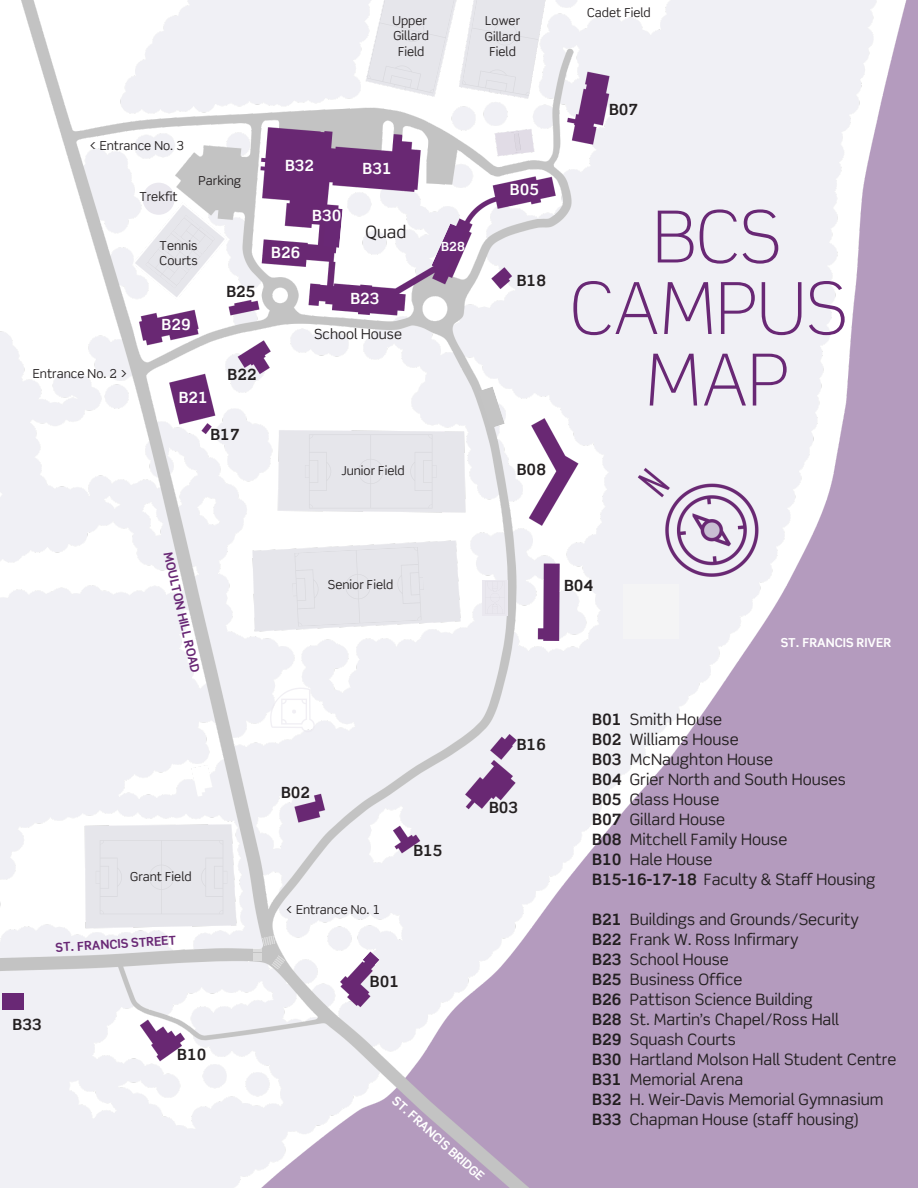
<style>
.page{position:relative;width:918px;height:1188px;background:#fff}
.page>*{position:absolute;margin:0;border:0;box-sizing:border-box;transform-origin:0 0}
.t1{font:300 71.85px/71.6px "Scene Pro";color:#692875;text-align:center}
.t2{font:16.95px "Scene Pro";color:#231f20}
.t3{font:15.75px/20px "Scene Pro";color:#231f20}
.t4{font:700 15.75px/20px "Scene Pro";color:#231f20;text-align:justify}
.t5{font:700 15.45px "Scene Pro";color:#231f20}
.t6{font:700 15.45px "Scene Pro";color:#fff}
.t7{font:13.95px "Scene Pro";color:#231f20}
.t8{font:700 12.6px "Scene Pro";color:#fff}
.t9{font:12.3px/15.5px "Scene Pro";color:#231f20;text-align:center}
.t10{font:700 12.3px "Scene Pro";color:#692875}
.t11{font:700 12.3px "Scene Pro";color:#fff}
.s1{font-weight:700}
</style>
<div class="page">
<img style="left:0;top:0;width:918px;height:1188px">
<svg style="left:363px;top:951px;width:17px;height:17px"></svg>
<div style="left:2px;top:994px;width:22px;height:16px;background:#692875"></div>
<div style="left:143px;top:183px;width:32px;height:32px;background:#eae8ef;border-radius:50%"></div>
<div style="left:624px;top:585px;width:55px;height:54px;background:#f4f4f5"></div>
<svg style="left:145px;top:215px;width:71px;height:74px"></svg>
<div style="left:305px;top:434px;width:132px;height:75px;background:#e6e6eb"></div>
<div style="left:290px;top:546px;width:136px;height:81px;background:#e6e6eb"></div>
<div style="left:96px;top:840px;width:131px;height:74px;background:#e6e6eb"></div>
<svg style="left:366px;top:0;width:183px;height:100px"></svg>
<div style="left:482px;top:580px;width:26px;height:35px;background:#eae8ef"></div>
<svg style="left:253px;top:935px;width:33px;height:35px"></svg>
<svg style="left:260px;top:677px;width:73px;height:73px"></svg>
<svg style="left:478px;top:386px;width:27px;height:42px"></svg>
<svg style="left:323px;top:207px;width:20px;height:41px"></svg>
<svg style="left:432px;top:224px;width:33px;height:48px"></svg>
<svg style="left:510px;top:131px;width:12px;height:22px"></svg>
<p class="t9" style="left:392px;top:14px;width:36px">Upper</p>
<p class="t9" style="left:393px;top:29px;width:37px">Gillard<br>Field</p>
<p class="t9" style="left:485px;top:14px;width:37px">Lower<br>Gillard<br>Field</p>
<h2 class="t9" style="left:89px;top:139px;width:96px">&lt; Entrance No. 3</h2>
<p class="t9" style="left:139px;top:190px;width:40px">Trekfit</p>
<h2 class="t9" style="left:199px;top:174px;width:44px">Parking</h2>
<h2 class="t9" style="left:33px;top:367px;width:96px">Entrance No. 2 &gt;</h2>
<p class="t9" style="left:160px;top:239px;width:40px;line-height:15px;text-align:left">Tennis<br>Courts</p>
<h1 class="t6" style="left:162px;top:318px;width:31px">B29</h1>
<h2 class="t6" style="left:179px;top:391px;width:31px">B21</h2>
<p class="t5" style="left:226px;top:285px;width:31px">B25</p>
<h2 class="t5" style="left:228px;top:368px;width:31px">B22</h2>
<h2 class="t5" style="left:211px;top:428px;width:31px">B17</h2>
<h2 class="t6" style="left:285px;top:159px;width:31px">B32</h2>
<p class="t6" style="left:363px;top:162px;width:31px">B31</p>
<p class="t6" style="left:271px;top:245px;width:31px">B26</p>
<h2 class="t6" style="left:312px;top:209px;width:31px">B30</h2>
<h2 class="t2" style="left:366px;top:225px;width:42px">Quad</h2>
<h6 class="t6" style="left:350px;top:292px;width:31px">B23</h6>
<h2 class="t7" style="left:314px;top:328px;width:89px">School House</h2>
<h2 class="t9" style="left:341px;top:464px;width:65px">Junior Field</h2>
<h2 class="t8" style="left:441px;top:241px;width:25px">B28</h2>
<p class="t6" style="left:510px;top:183px;width:31px">B05</p>
<p class="t5" style="left:517px;top:273px;width:31px">B18</p>
<h2 class="t5" style="left:517px;top:463px;width:31px">B08</h2>
<h4 class="t9" style="left:587px;top:6px;width:65px">Cadet Field</h4>
<h6 class="t5" style="left:609px;top:103px;width:31px">B07</h6>
<h2 class="t1" style="left:570px;top:207px;width:279px">BCS<br>CAMPUS<br>MAP</h2>
<p class="t10" style="left:173px;top:551px;width:125px;rotate:77deg">MOULTON HILL ROAD</p>
<p class="t9" style="left:130px;top:870px;width:63px">Grant Field</p>
<h2 class="t10" style="left:55px;top:943px;width:122px;rotate:-4deg">ST. FRANCIS STREET</h2>
<p class="t5" style="left:13px;top:1018px;width:31px">B33</p>
<h2 class="t5" style="left:177px;top:1048px;width:31px">B10</h2>
<p class="t9" style="left:328px;top:578px;width:67px">Senior Field</p>
<p class="t5" style="left:564px;top:579px;width:31px">B04</p>
<h5 class="t11" style="left:781px;top:638px;width:112px">ST. FRANCIS RIVER</h5>
<h2 class="t5" style="left:281px;top:786px;width:31px">B02</h2>
<h3 class="t9" style="left:285px;top:903px;width:96px">&lt; Entrance No. 1</h3>
<p class="t5" style="left:414px;top:844px;width:31px">B15</p>
<p class="t5" style="left:370px;top:975px;width:31px">B01</p>
<h2 class="t5" style="left:517px;top:738px;width:31px">B16</h2>
<h2 class="t5" style="left:489px;top:801px;width:31px">B03</h2>
<p class="t11" style="left:398px;top:1095px;width:120px;rotate:42deg">ST. FRANCIS BRIDGE</p>
<p class="t3" style="left:630px;top:711px;width:94px">Smith House</p>
<p class="t3" style="left:630px;top:731px;width:110px">Williams House</p>
<p class="t3" style="left:630px;top:751px;width:145px">McNaughton House</p>
<p class="t3" style="left:630px;top:771px;width:218px">Grier North and South Houses</p>
<p class="t3" style="left:630px;top:791px;width:91px">Glass House</p>
<p class="t3" style="left:630px;top:811px;width:97px">Gillard House</p>
<p class="t3" style="left:630px;top:831px;width:159px">Mitchell Family House</p>
<p class="t3" style="left:630px;top:851px;width:84px">Hale House</p>
<p class="t3" style="left:592px;top:871px;width:285px"><span class="s1">B15-16-17-18</span> Faculty &amp; Staff Housing</p>
<p class="t3" style="left:630px;top:911px;width:268px">Buildings and Grounds/Security<br>Frank W. Ross Infirmary<br>School House<br>Business Office<br>Pattison Science Building<br>St. Martin’s Chapel/Ross Hall<br>Squash Courts<br>Hartland Molson Hall Student Centre<br>Memorial Arena<br>H. Weir-Davis Memorial Gymnasium<br>Chapman House (staff housing)</p>
<p class="t4" style="left:592px;top:711px;width:31px">B01<br>B02<br>B03<br>B04<br>B05<br>B07<br>B08<br>B10</p>
<p class="t4" style="left:592px;top:911px;width:31px">B21<br>B22<br>B23<br>B25<br>B26<br>B28<br>B29<br>B30<br>B31<br>B32<br>B33</p>
</div>
